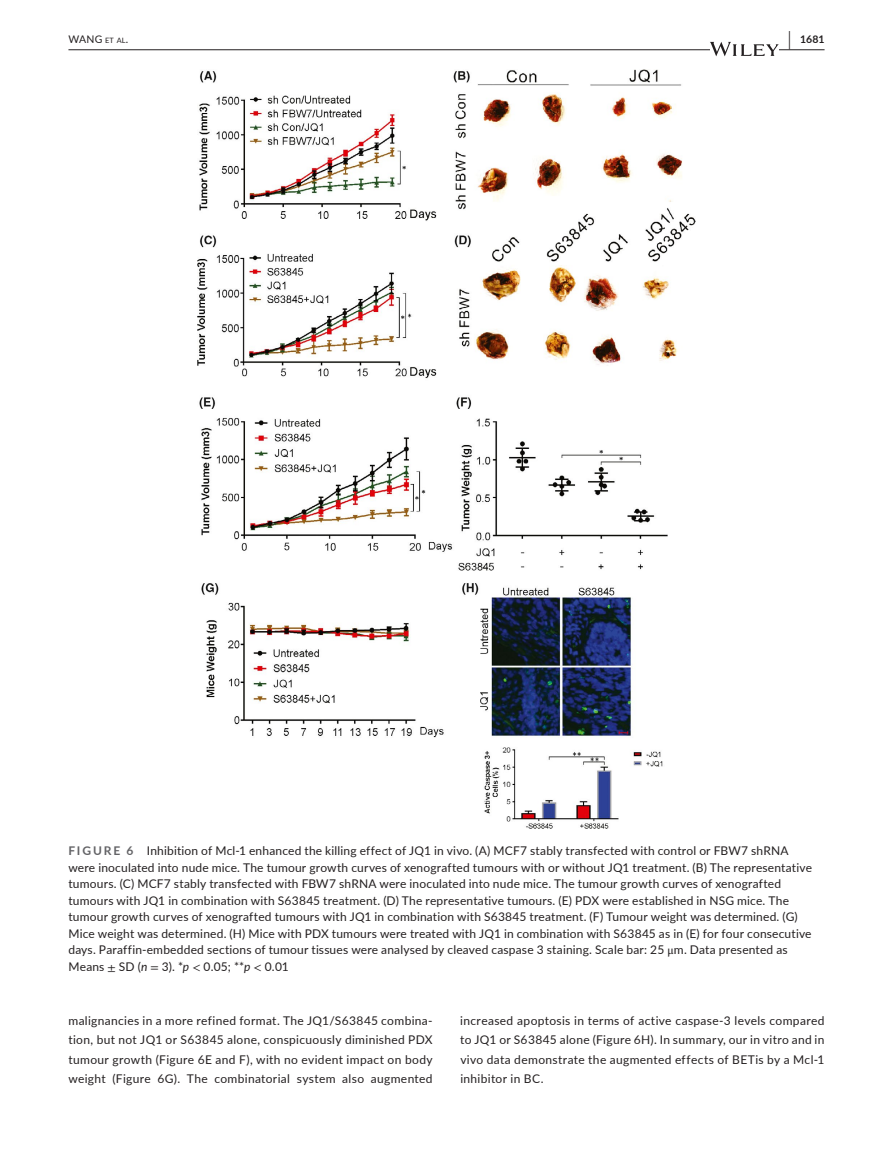
<style>
.page{position:relative;width:893px;height:1174px;background:#fff}
.page>*{position:absolute;margin:0;border:0;box-sizing:border-box;transform-origin:0 0}
.t1{font:12px/16.5px "Lato";letter-spacing:.015em;color:#231f20;text-align:justify}
.t2{font:10.5px "Lato";color:#231f20}
.t3{font:700 10.5px "Lato";color:#231f20}
.s1{font-size:7.35px}
.s2{font-size:19.5px}
.s3{font-weight:700;color:#636366}
.s4{font-family:"STIX"}
.s5{font-style:italic}
</style>
<div class="page">
<hr style="left:68px;top:49px;width:756px;height:1px;background:#231f20">
<svg style="left:710px;top:42px;width:69px;height:14px"></svg>
<img style="left:198px;top:69px;width:497px;height:759px">
<p class="t2" style="left:68px;top:31px;width:61px">WANG <span class="s1">et al</span>.</p>
<p class="t3" style="left:789px;top:31px;width:37px"><span class="s2">|</span> 1681</p>
<p class="t1" style="left:68px;top:842px;width:745px;text-align:left"><span class="s3">FIGURE 6</span> Inhibition of Mcl-1 enhanced the killing effect of JQ1 in vivo. (A) MCF7 stably transfected with control or FBW7 shRNA were inoculated into nude mice. The tumour growth curves of xenografted tumours with or without JQ1 treatment. (B) The representative tumours. (C) MCF7 stably transfected with FBW7 shRNA were inoculated into nude mice. The tumour growth curves of xenografted tumours with JQ1 in combination with S63845 treatment. (D) The representative tumours. (E) PDX were established in NSG mice. The tumour growth curves of xenografted tumours with JQ1 in combination with S63845 treatment. (F) Tumour weight was determined. (G)<br>Mice weight was determined. (H) Mice with PDX tumours were treated with JQ1 in combination with S63845 as in (E) for four consecutive days. Paraffin-embedded sections of tumour tissues were analysed by cleaved caspase 3 staining. Scale bar: 25 <span class="s4">μ</span>m. Data presented as Means <span class="s4">±</span> SD (<span class="s5">n</span> <span class="s4">=</span> 3). *<span class="s5">p</span> <span class="s4">&lt;</span> 0.05; **<span class="s5">p</span> <span class="s4">&lt;</span> 0.01</p>
<p class="t1" style="left:68px;top:1010px;width:366px;line-height:19.5px">malignancies in a more refined format. The JQ1/S63845 combina&shy;tion, but not JQ1 or S63845 alone, conspicuously diminished PDX tumour growth (Figure 6E and F), with no evident impact on body weight (Figure 6G). The combinatorial system also augmented</p>
<p class="t1" style="left:460px;top:1010px;width:366px;line-height:19.5px">increased apoptosis in terms of active caspase-3 levels compared to JQ1 or S63845 alone (Figure 6H). In summary, our in vitro and in vivo data demonstrate the augmented effects of BETis by a Mcl-1 inhibitor in BC.</p>
</div>
